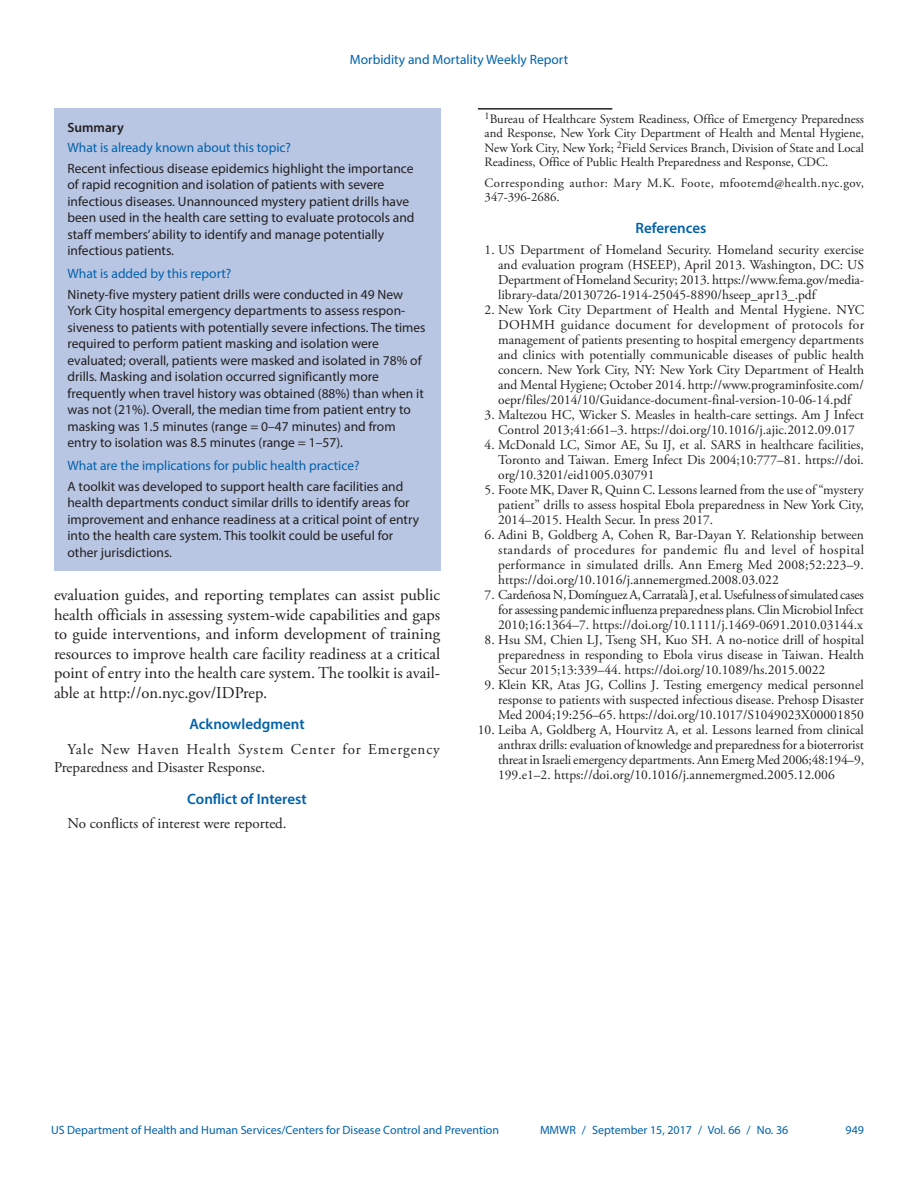
<style>
.page{position:relative;width:918px;height:1188px;background:#fff}
.page>*{position:absolute;margin:0;border:0;box-sizing:border-box;transform-origin:0 0}
.Paragraph{font:16.5px/19.5px "Adobe Garamond Pro";color:#231f20;text-align:justify}
.Acknowledgment{font:15px/18px "Adobe Garamond Pro";letter-spacing:.045em;color:#231f20}
.Conflict_of_Interest{font:15px "Adobe Garamond Pro";color:#231f20}
.Conflict_of_Interest-2{font:600 15px "Myriad Pro";color:#0161ab}
.Acknowledgment_Head{font:600 15px "Myriad Pro";color:#0161ab}
.Ref_Title{font:600 15px "Myriad Pro";color:#0161ab}
.Reference_10{font:13.5px/15px "Adobe Garamond Pro";color:#231f20;text-align:justify}
.Summary_Box_Text{font:13.5px/16.5px "Myriad Pro";color:#231f20}
.Summary_Box_Heading{font:13.5px "Myriad Pro";color:#0161ab}
.Figure_Title{font:600 13.5px "Myriad Pro";color:#231f20}
.Author_Affiliations{font:12.75px/14.2px "Adobe Garamond Pro";color:#231f20;text-align:justify}
.Corresponding_Author{font:12.75px/14.2px "Adobe Garamond Pro";letter-spacing:.035em;color:#231f20}
.t1{font:12px "Myriad Pro";color:#0161ab}
</style>
<div class="page">
<div style="left:54px;top:108px;width:386px;height:462px;background:#b8c6e3"></div>
<hr style="left:478px;top:108px;width:134px;height:2px;background:#231f20">
<p class="Summary_Box_Heading" style="left:350px;top:51px;width:220px">Morbidity and Mortality Weekly Report</p>
<p class="Figure_Title" style="left:68px;top:119px;width:58px">Summary</p>
<h1 class="Summary_Box_Heading" style="left:68px;top:139px;width:225px">What is already known about this topic?</h1>
<p class="Summary_Box_Text" style="left:68px;top:160px;width:349px">Recent infectious disease epidemics highlight the importance of rapid recognition and isolation of patients with severe infectious diseases. Unannounced mystery patient drills have been used in the health care setting to evaluate protocols and staff members’ ability to identify and manage potentially infectious patients.</p>
<h1 class="Summary_Box_Heading" style="left:68px;top:265px;width:165px">What is added by this report?</h1>
<p class="Summary_Box_Text" style="left:68px;top:286px;width:360px">Ninety-five mystery patient drills were conducted in 49 New York City hospital emergency departments to assess respon&shy;siveness to patients with potentially severe infections. The times required to perform patient masking and isolation were evaluated; overall, patients were masked and isolated in 78% of drills. Masking and isolation occurred significantly more frequently when travel history was obtained (88%) than when it was not (21%). Overall, the median time from patient entry to masking was 1.5 minutes (range = 0–47 minutes) and from entry to isolation was 8.5 minutes (range = 1–57).</p>
<h1 class="Summary_Box_Heading" style="left:68px;top:457px;width:294px">What are the implications for public health practice?</h1>
<p class="Summary_Box_Text" style="left:68px;top:478px;width:353px">A toolkit was developed to support health care facilities and health departments conduct similar drills to identify areas for improvement and enhance readiness at a critical point of entry into the health care system. This toolkit could be useful for other jurisdictions.</p>
<p class="Paragraph" style="left:54px;top:586px;width:388px">evaluation guides, and reporting templates can assist public health officials in assessing system-wide capabilities and gaps to guide interventions, and inform development of training resources to improve health care facility readiness at a critical point of entry into the health care system. The toolkit is avail&shy;able at http://on.nyc.gov/IDPrep.</p>
<h1 class="Acknowledgment_Head" style="left:189px;top:715px;width:117px">Acknowledgment</h1>
<p class="Acknowledgment" style="left:54px;top:741px;width:387px;text-indent:14px">Yale New Haven Health System Center for Emergency<br>Preparedness and Disaster Response.</p>
<h1 class="Conflict_of_Interest-2" style="left:187px;top:789px;width:121px">Conflict of Interest</h1>
<h1 class="Conflict_of_Interest" style="left:68px;top:815px;width:221px">No conflicts of interest were reported.</h1>
<p class="Author_Affiliations" style="left:485px;top:113px;width:381px"><sup>1</sup>Bureau of Healthcare System Readiness, Office of Emergency Preparedness and Response, New York City Department of Health and Mental Hygiene, New York City, New York; <sup>2</sup>Field Services Branch, Division of State and Local Readiness, Office of Public Health Preparedness and Response, CDC.</p>
<p class="Corresponding_Author" style="left:485px;top:176px;width:381px">Corresponding author: Mary M.K. Foote, mfootemd@health.nyc.gov,<br>347-396-2686.</p>
<h1 class="Ref_Title" style="left:636px;top:218px;width:72px">References</h1>
<p class="Reference_10" style="left:498px;top:243px;width:367px;text-indent:-14px">1. US Department of Homeland Security. Homeland security exercise and evaluation program (HSEEP), April 2013. Washington, DC: US Department of Homeland Security; 2013. https://www.fema.gov/media&shy;library-data/20130726-1914-25045-8890/hseep_apr13_.pdf</p>
<p class="Reference_10" style="left:498px;top:303px;width:368px;text-indent:-14px">2. New York City Department of Health and Mental Hygiene. NYC DOHMH guidance document for development of protocols for management of patients presenting to hospital emergency departments and clinics with potentially communicable diseases of public health concern. New York City, NY: New York City Department of Health and Mental Hygiene; October 2014. http://www.programinfosite.com/ oepr/files/2014/10/Guidance-document-final-version-10-06-14.pdf</p>
<p class="Reference_10" style="left:485px;top:408px;width:381px;text-align:center">3. Maltezou HC, Wicker S. Measles in health-care settings. Am J Infect<br>Control 2013;41:661–3. https://doi.org/10.1016/j.ajic.2012.09.017</p>
<p class="Reference_10" style="left:498px;top:438px;width:367px;text-indent:-14px">4. McDonald LC, Simor AE, Su IJ, et al. SARS in healthcare facilities, Toronto and Taiwan. Emerg Infect Dis 2004;10:777–81. https://doi. org/10.3201/eid1005.030791</p>
<p class="Reference_10" style="left:498px;top:483px;width:367px;text-indent:-14px">5. Foote MK, Daver R, Quinn C. Lessons learned from the use of “mystery patient” drills to assess hospital Ebola preparedness in New York City, 2014–2015. Health Secur. In press 2017.</p>
<p class="Reference_10" style="left:498px;top:528px;width:368px;text-indent:-14px">6. Adini B, Goldberg A, Cohen R, Bar-Dayan Y. Relationship between standards of procedures for pandemic flu and level of hospital performance in simulated drills. Ann Emerg Med 2008;52:223–9. https://doi.org/10.1016/j.annemergmed.2008.03.022</p>
<p class="Reference_10" style="left:498px;top:588px;width:367px;text-indent:-14px">7. Cardeñosa N, Domínguez A, Carratalà J, et al. Usefulness of simulated cases for assessing pandemic influenza preparedness plans. Clin Microbiol Infect 2010;16:1364–7. https://doi.org/10.1111/j.1469-0691.2010.03144.x</p>
<p class="Reference_10" style="left:498px;top:633px;width:367px;text-indent:-14px">8. Hsu SM, Chien LJ, Tseng SH, Kuo SH. A no-notice drill of hospital preparedness in responding to Ebola virus disease in Taiwan. Health Secur 2015;13:339–44. https://doi.org/10.1089/hs.2015.0022</p>
<p class="Reference_10" style="left:498px;top:678px;width:367px;text-indent:-14px">9. Klein KR, Atas JG, Collins J. Testing emergency medical personnel response to patients with suspected infectious disease. Prehosp Disaster Med 2004;19:256–65. https://doi.org/10.1017/S1049023X00001850</p>
<p class="Reference_10" style="left:498px;top:723px;width:367px;text-indent:-20px">10. Leiba A, Goldberg A, Hourvitz A, et al. Lessons learned from clinical anthrax drills: evaluation of knowledge and preparedness for a bioterrorist threat in Israeli emergency departments. Ann Emerg Med 2006;48:194–9, 199.e1–2. https://doi.org/10.1016/j.annemergmed.2005.12.006</p>
<p class="t1" style="left:51px;top:1123px;width:450px">US Department of Health and Human Services/Centers for Disease Control and Prevention</p>
<p class="t1" style="left:540px;top:1123px;width:250px">MMWR / September 15, 2017 / Vol. 66 / No. 36</p>
<p class="t1" style="left:846px;top:1123px;width:20px">949</p>
</div>
